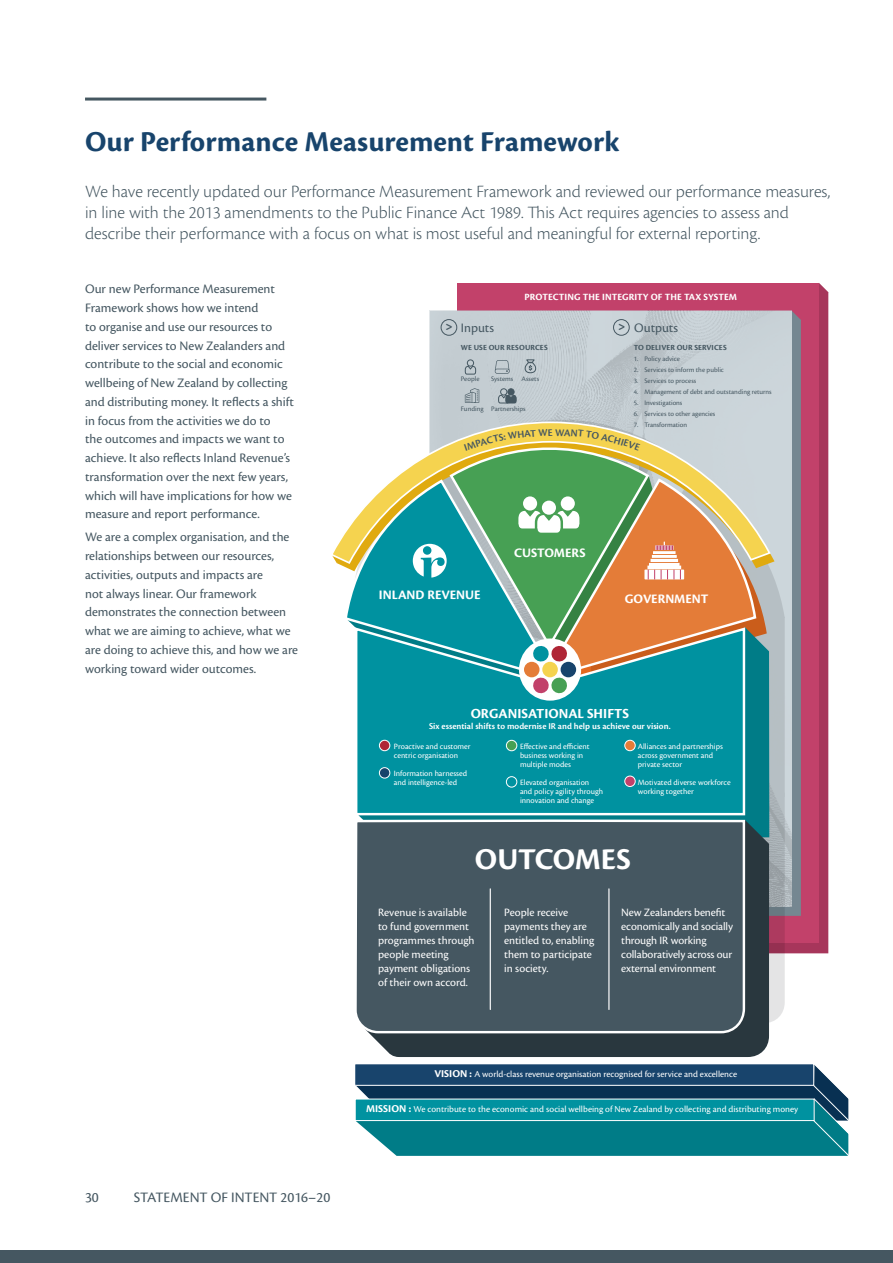
<style>
.page{position:relative;width:893px;height:1263px;background:#fff}
.page>*{position:absolute;margin:0;border:0;box-sizing:border-box;transform-origin:0 0}
.t1{font:700 31.5px "Cronos Pro";letter-spacing:-.005em;color:#fff}
.t2{font:700 30px "Cronos Pro";color:#18446c}
.t3{font:300 18px/21px "Cronos Pro";color:#455761}
.t4{font:15px "Cronos Pro";color:#455761}
.t5{font:700 14.4px "Cronos Pro";letter-spacing:.005em;color:#fff}
.t6{font:13.5px/18.8px "Cronos Pro";color:#455761}
.t7{font:700 13.5px "Cronos Pro";color:#fff}
.t8{font:11.7px/14.1px "Cronos Pro";letter-spacing:-.005em;color:#fff}
.t9{font:600 10.65px "Cronos Pro";color:#455761}
.t10{font:700 9.9px "Cronos Pro";letter-spacing:.01em;color:#fff}
.t11{font:9.45px "Cronos Pro";color:#fff}
.t12{font:600 9.3px "Cronos Pro";color:#fff}
.t13{font:8.4px/9.1px "Cronos Pro";color:#fff}
.t14{font:700 8.1px "Cronos Pro";letter-spacing:.01em;color:#455761}
.t15{font:7.2px "Cronos Pro";color:#455761}
.s1{font-weight:700}
.s2{font-weight:700;font-size:10.8px}
</style>
<div class="page">
<div style="left:0;top:1250px;width:893px;height:13px;background:#455761"></div>
<svg style="left:819px;top:283px;width:9px;height:9px"></svg>
<div style="left:467px;top:292px;width:361px;height:661px;background:#a7365b"></div>
<div style="left:457px;top:283px;width:362px;height:660px;background:#c2416a"></div>
<svg style="left:791px;top:310px;width:10px;height:10px"></svg>
<div style="left:439px;top:320px;width:362px;height:596px;background:#758791"></div>
<img style="left:430px;top:310px;width:361px;height:596px">
<div style="left:441px;top:319px;width:16px;height:17px;border:1px solid #455761;border-radius:50%"></div>
<div style="left:613px;top:319px;width:17px;height:17px;border:1px solid #455761;border-radius:50%"></div>
<svg style="left:464px;top:366px;width:12px;height:9px"></svg>
<div style="left:467px;top:360px;width:7px;height:6px;border:1px solid #455761;border-radius:50%"></div>
<div style="left:500px;top:388px;width:7px;height:7px;border:1px solid #455761;border-radius:50%"></div>
<svg style="left:498px;top:389px;width:19px;height:15px"></svg>
<div style="left:507px;top:388px;width:7px;height:7px;border:1px solid #455761;border-radius:50%"></div>
<svg style="left:465px;top:388px;width:14px;height:15px"></svg>
<svg style="left:495px;top:360px;width:15px;height:14px"></svg>
<svg style="left:525px;top:359px;width:11px;height:14px"></svg>
<svg style="left:769px;top:797px;width:16px;height:226px;background:#b5a8b1"></svg>
<div style="left:371px;top:820px;width:398px;height:237px;background:#29373e"></div>
<svg style="left:357px;top:797px;width:390px;height:19px;background:#229fab"></svg>
<div style="left:356px;top:819px;width:390px;height:216px;background:#455761"></div>
<hr style="left:490px;top:889px;width:1px;height:120px;background:#fff">
<hr style="left:608px;top:889px;width:1px;height:120px;background:#fff">
<svg style="left:355px;top:1064px;width:494px;height:92px;background:#197387"></svg>
<hr style="left:85px;top:98px;width:181px;height:3px;background:#455761">
<svg style="left:332px;top:419px;width:453px;height:378px;background:#6ea996"></svg>
<h2 class="t2" style="left:85px;top:124px;width:535px">Our Performance Measurement Framework</h2>
<p class="t3" style="left:85px;top:181px;width:747px">We have recently updated our Performance Measurement Framework and reviewed our performance measures, in line with the 2013 amendments to the Public Finance Act 1989. This Act requires agencies to assess and describe their performance with a focus on what is most useful and meaningful for external reporting.</p>
<p class="t6" style="left:85px;top:280px;width:210px">Our new Performance Measurement Framework shows how we intend<br>to organise and use our resources to deliver services to New Zealanders and contribute to the social and economic wellbeing of New Zealand by collecting and distributing money. It reflects a shift in focus from the activities we do to<br>the outcomes and impacts we want to achieve. It also reflects Inland Revenue’s transformation over the next few years, which will have implications for how we measure and report performance.</p>
<p class="t6" style="left:85px;top:528px;width:215px">We are a complex organisation, and the relationships between our resources, activities, outputs and impacts are<br>not always linear. Our framework demonstrates the connection between what we are aiming to achieve, what we are doing to achieve this, and how we are working toward wider outcomes.</p>
<p class="t4" style="left:85px;top:1189px;width:15px">30</p>
<p class="t4" style="left:134px;top:1189px;width:198px">STATEMENT OF INTENT 2016–20</p>
<p class="t10" style="left:525px;top:291px;width:214px">PROTECTING THE INTEGRITY OF THE TAX SYSTEM</p>
<p class="t6" style="left:445px;top:318px;width:50px"><span class="s1">&gt;</span> Inputs</p>
<p class="t6" style="left:618px;top:318px;width:62px"><span class="s1">&gt;</span> Outputs</p>
<p class="t14" style="left:461px;top:342px;width:88px">WE USE OUR RESOURCES</p>
<p class="t15" style="left:461px;top:374px;width:20px">People</p>
<p class="t15" style="left:491px;top:374px;width:49px">Systems Assets</p>
<p class="t15" style="left:461px;top:405px;width:66px">Funding Partnerships</p>
<p class="t9" style="left:555px;top:426px;width:11px">W</p>
<p class="t14" style="left:634px;top:343px;width:94px">TO DELIVER OUR SERVICES</p>
<p class="t15" style="left:634px;top:355px;width:48px">1. Policy advice</p>
<p class="t15" style="left:634px;top:366px;width:92px">2. Services to inform the public</p>
<p class="t15" style="left:634px;top:377px;width:64px">3. Services to process</p>
<p class="t15" style="left:634px;top:388px;width:139px">4. Management of debt and outstanding returns</p>
<p class="t15" style="left:634px;top:398px;width:50px">5. Investigations</p>
<p class="t15" style="left:634px;top:409px;width:83px">6. Services to other agencies</p>
<p class="t15" style="left:634px;top:420px;width:55px">7. Transformation</p>
<p class="t7" style="left:379px;top:587px;width:103px">INLAND REVENUE</p>
<p class="t7" style="left:514px;top:545px;width:73px">CUSTOMERS</p>
<p class="t7" style="left:625px;top:591px;width:85px">GOVERNMENT</p>
<p class="t5" style="left:471px;top:705px;width:160px">ORGANISATIONAL SHIFTS</p>
<p class="t12" style="left:429px;top:721px;width:243px">Six essential shifts to modernise IR and help us achieve our vision.</p>
<p class="t13" style="left:394px;top:741px;width:78px">Proactive and customer centric organisation</p>
<p class="t13" style="left:394px;top:769px;width:75px">Information harnessed and intelligence-led</p>
<p class="t13" style="left:520px;top:741px;width:71px">Effective and efficient business working in multiple modes</p>
<p class="t13" style="left:520px;top:778px;width:85px">Elevated organisation and policy agility through innovation and change</p>
<p class="t13" style="left:638px;top:741px;width:87px">Alliances and partnerships across government and private sector</p>
<p class="t13" style="left:638px;top:778px;width:94px">Motivated diverse workforce working together</p>
<h1 class="t1" style="left:475px;top:841px;width:157px">OUTCOMES</h1>
<p class="t8" style="left:378px;top:905px;width:98px">Revenue is available to fund government programmes through people meeting payment obligations of their own accord.</p>
<p class="t8" style="left:504px;top:905px;width:92px">People receive payments they are entitled to, enabling them to participate in society.</p>
<p class="t8" style="left:621px;top:905px;width:113px">New Zealanders benefit economically and socially through IR working collaboratively across our external environment</p>
<p class="t11" style="left:434px;top:1068px;width:304px"><span class="s2">VISION :</span> A world-class revenue organisation recognised for service and excellence</p>
<p class="t11" style="left:366px;top:1103px;width:434px"><span class="s2">MISSION :</span> We contribute to the economic and social wellbeing of New Zealand by collecting and distributing money</p>
</div>
